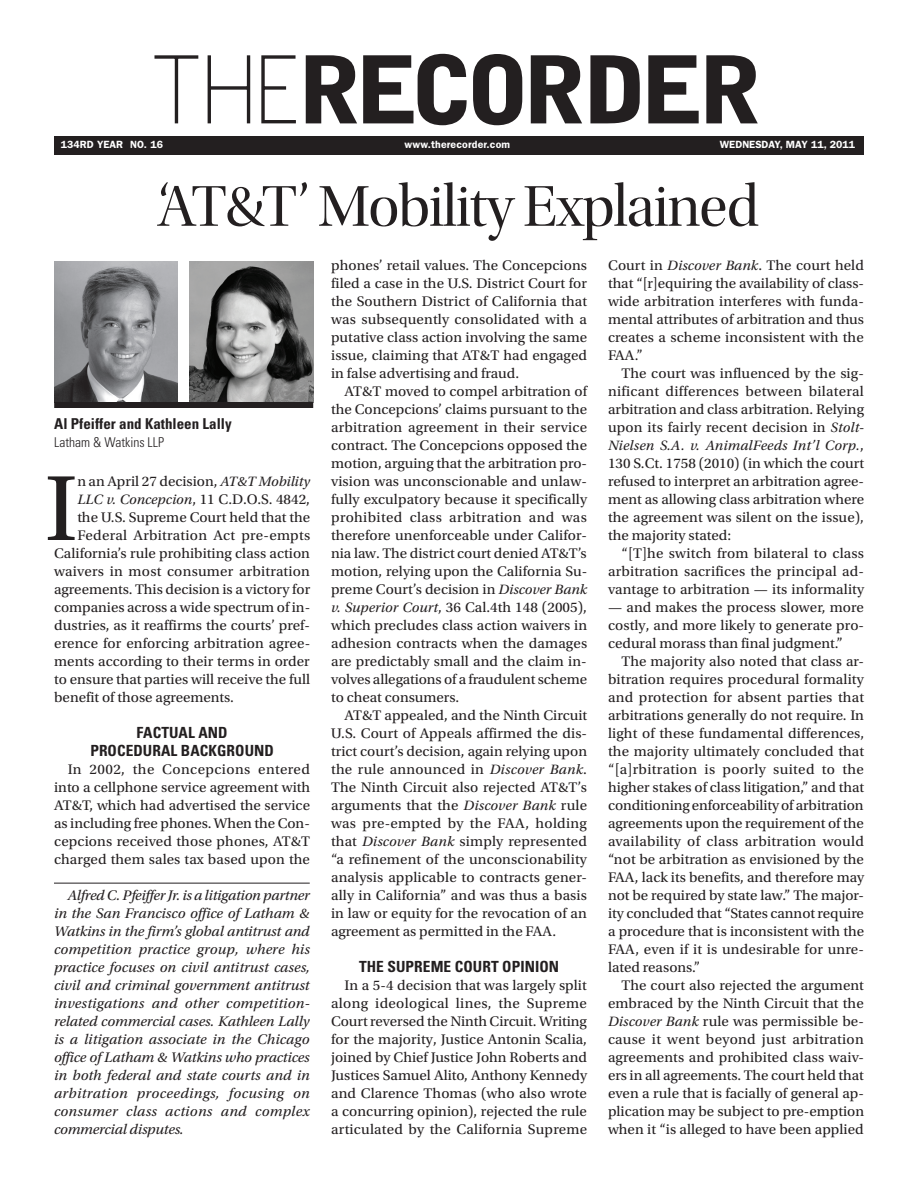
<style>
.page{position:relative;width:918px;height:1188px;background:#fff}
.page>*{position:absolute;margin:0;border:0;box-sizing:border-box;transform-origin:0 0}
.t1{font:97.35px "Utopia Std";color:#231f20}
.t2{font:900 92.85px "Bell Gothic Std";letter-spacing:-.08em;color:#231f20;scale:1.05 1}
.t3{font:60px "Utopia Std Disp";letter-spacing:-.02em;color:#231f20}
.t4{font:700 condensed 15.3px/18px "Univers LT Std";letter-spacing:.005em;color:#231f20;text-align:center}
.t5{font:700 condensed 15px "Univers LT Std";color:#231f20}
.t6{font:14.7px/18px "Utopia Std";color:#231f20;text-align:justify}
.t7{font:italic 14.7px/18px "Utopia Std";letter-spacing:.02em;color:#231f20;text-align:justify}
.t8{font:14.7px "Utopia Std";letter-spacing:.02em;color:#231f20}
.t9{font:italic 14.25px "Utopia Std";letter-spacing:.01em;color:#231f20}
.t10{font:300 condensed 13.5px "Univers LT Std";color:#231f20}
.t11{font:600 10.5px "ITC Franklin Gothic Std";color:#fff}
.s1{font-style:italic;font-size:14.25px}
.s2{font-style:normal;font-size:14.7px}
</style>
<div class="page">
<div style="left:54px;top:136px;width:810px;height:18px;background:#231f20"></div>
<svg style="left:154px;top:55px;width:142px;height:69px"></svg>
<img style="left:54px;top:262px;width:124px;height:140px">
<img style="left:189px;top:262px;width:124px;height:140px">
<div style="left:54px;top:402px;width:259px;height:6px;background:#231f20"></div>
<hr style="left:54px;top:883px;width:256px;height:1px;background:#231f20">
<h2 class="t2" style="left:297px;top:36px;width:445px">RECORDER</h2>
<p class="t11" style="left:61px;top:138px;width:104px">134rd Year no. 16</p>
<p class="t11" style="left:405px;top:138px;width:107px">www.therecorder.com</p>
<p class="t11" style="left:720px;top:138px;width:17px">WEDNE</p>
<p class="t11" style="left:755px;top:138px;width:101px">SDAY, MAY 11, 2011</p>
<h3 class="t3" style="left:157px;top:174px;width:603px">‘AT&amp;T’ Mobility Explained</h3>
<p class="t5" style="left:54px;top:415px;width:179px">Al Pfeiffer and Kathleen Lally</p>
<p class="t10" style="left:54px;top:434px;width:111px">Latham &amp; Watkins LLP</p>
<h1 class="t1" style="left:45px;top:456px;width:35px">I</h1>
<p class="t6" style="left:77px;top:473px;width:234px">n an April 27 decision, <span class="s1">AT&amp;T Mobility</span></p>
<p class="t6" style="left:77px;top:491px;width:234px"><span class="s1">LLC v. Concepcion</span>, 11 C.D.O.S. 4842,</p>
<p class="t6" style="left:77px;top:509px;width:234px">the U.S. Supreme Court held that the</p>
<p class="t8" style="left:77px;top:527px;width:234px">Federal Arbitration Act pre-empts</p>
<p class="t6" style="left:54px;top:545px;width:257px">California’s rule prohibiting class action</p>
<p class="t6" style="left:54px;top:563px;width:257px">waivers in most consumer arbitration</p>
<p class="t6" style="left:54px;top:581px;width:258px">agreements. This decision is a victory for</p>
<p class="t6" style="left:54px;top:599px;width:258px">companies across a wide spectrum of in-</p>
<p class="t6" style="left:54px;top:617px;width:257px">dustries, as it reaffirms the courts’ pref-</p>
<p class="t6" style="left:54px;top:635px;width:258px">erence for enforcing arbitration agree-</p>
<p class="t6" style="left:54px;top:653px;width:257px">ments according to their terms in order</p>
<p class="t6" style="left:54px;top:671px;width:258px">to ensure that parties will receive the full</p>
<p class="t6" style="left:54px;top:689px;width:181px">benefit of those agreements.</p>
<p class="t4" style="left:90px;top:723px;width:185px">FACTUAL AND<br>PROCEDURAL BACKGROUND</p>
<p class="t6" style="left:54px;top:761px;width:258px;text-indent:13px">In 2002, the Concepcions entered into a cellphone service agreement with AT&amp;T, which had advertised the service as including free phones. When the Con&shy;cepcions received those phones, AT&amp;T charged them sales tax based upon the</p>
<p class="t7" style="left:54px;top:886px;width:257px;text-indent:13px">Alfred C. Pfeiffer Jr. is a litigation partner in the San Francisco office of Latham &amp; Watkins in the firm’s global antitrust and competition practice group, where his practice focuses on civil antitrust cases, civil and criminal government antitrust investigations and other competition&shy;related commercial cases. Kathleen Lally is a litigation associate in the Chicago office of Latham &amp; Watkins who practices in both federal and state courts and in arbitration proceedings, focusing on consumer class actions and complex commercial disputes.</p>
<p class="t6" style="left:331px;top:257px;width:258px">phones’ retail values. The Concepcions filed a case in the U.S. District Court for the Southern District of California that was subsequently consolidated with a putative class action involving the same issue, claiming that AT&amp;T had engaged in false advertising and fraud.</p>
<p class="t6" style="left:331px;top:383px;width:258px;text-indent:13px">AT&amp;T moved to compel arbitration of the Concepcions’ claims pursuant to the arbitration agreement in their service contract. The Concepcions opposed the motion, arguing that the arbitration pro&shy;vision was unconscionable and unlaw&shy;fully exculpatory because it specifically prohibited class arbitration and was therefore unenforceable under Califor&shy;nia law. The district court denied AT&amp;T’s motion, relying upon the California Su&shy;preme Court’s decision in <span class="s1">Discover Bank v. Superior Court</span>, 36 Cal.4th 148 (2005), which precludes class action waivers in adhesion contracts when the damages are predictably small and the claim in&shy;volves allegations of a fraudulent scheme to cheat consumers.</p>
<p class="t6" style="left:331px;top:707px;width:258px;text-indent:13px">AT&amp;T appealed, and the Ninth Circuit U.S. Court of Appeals affirmed the dis&shy;trict court’s decision, again relying upon the rule announced in <span class="s1">Discover Bank</span>.<br>The Ninth Circuit also rejected AT&amp;T’s arguments that the <span class="s1">Discover Bank</span> rule was pre-empted by the FAA, holding that <span class="s1">Discover Bank</span> simply represented “a refinement of the unconscionability analysis applicable to contracts gener&shy;ally in California” and was thus a basis in law or equity for the revocation of an agreement as permitted in the FAA.</p>
<p class="t4" style="left:359px;top:957px;width:202px">THE SUPREME COURT OPINION</p>
<p class="t6" style="left:331px;top:977px;width:258px;text-indent:13px">In a 5-4 decision that was largely split along ideological lines, the Supreme Court reversed the Ninth Circuit. Writing for the majority, Justice Antonin Scalia, joined by Chief Justice John Roberts and Justices Samuel Alito, Anthony Kennedy and Clarence Thomas (who also wrote a concurring opinion), rejected the rule articulated by the California Supreme</p>
<p class="t6" style="left:608px;top:257px;width:258px">Court in <span class="s1">Discover Bank</span>. The court held that “[r]equiring the availability of class&shy;wide arbitration interferes with funda&shy;mental attributes of arbitration and thus creates a scheme inconsistent with the FAA.”</p>
<p class="t6" style="left:608px;top:365px;width:258px;text-indent:13px">The court was influenced by the sig&shy;nificant differences between bilateral arbitration and class arbitration. Relying upon its fairly recent decision in <span class="s1">Stolt-</span></p>
<p class="t9" style="left:608px;top:438px;width:257px">Nielsen S.A. v. AnimalFeeds Int’l Corp.<span class="s2">,</span></p>
<p class="t6" style="left:608px;top:455px;width:258px">130 S.Ct. 1758 (2010) (in which the court refused to interpret an arbitration agree&shy;ment as allowing class arbitration where the agreement was silent on the issue), the majority stated:</p>
<p class="t6" style="left:608px;top:545px;width:258px;text-indent:13px">“[T]he switch from bilateral to class arbitration sacrifices the principal ad&shy;vantage to arbitration — its informality</p>
<p class="t6" style="left:608px;top:599px;width:258px">— and makes the process slower, more costly, and more likely to generate pro&shy;cedural morass than final judgment.”</p>
<p class="t6" style="left:608px;top:653px;width:258px;text-indent:13px">The majority also noted that class ar&shy;bitration requires procedural formality and protection for absent parties that arbitrations generally do not require. In light of these fundamental differences, the majority ultimately concluded that “[a]rbitration is poorly suited to the higher stakes of class litigation,” and that conditioning enforceability of arbitration agreements upon the requirement of the availability of class arbitration would “not be arbitration as envisioned by the FAA, lack its benefits, and therefore may not be required by state law.” The major&shy;ity concluded that “States cannot require a procedure that is inconsistent with the FAA, even if it is undesirable for unre&shy;lated reasons.”</p>
<p class="t6" style="left:608px;top:977px;width:258px;text-indent:14px">The court also rejected the argument embraced by the Ninth Circuit that the <span class="s1">Discover Bank</span> rule was permissible be&shy;cause it went beyond just arbitration agreements and prohibited class waiv&shy;ers in all agreements. The court held that even a rule that is facially of general ap&shy;plication may be subject to pre-emption when it “is alleged to have been applied</p>
</div>
